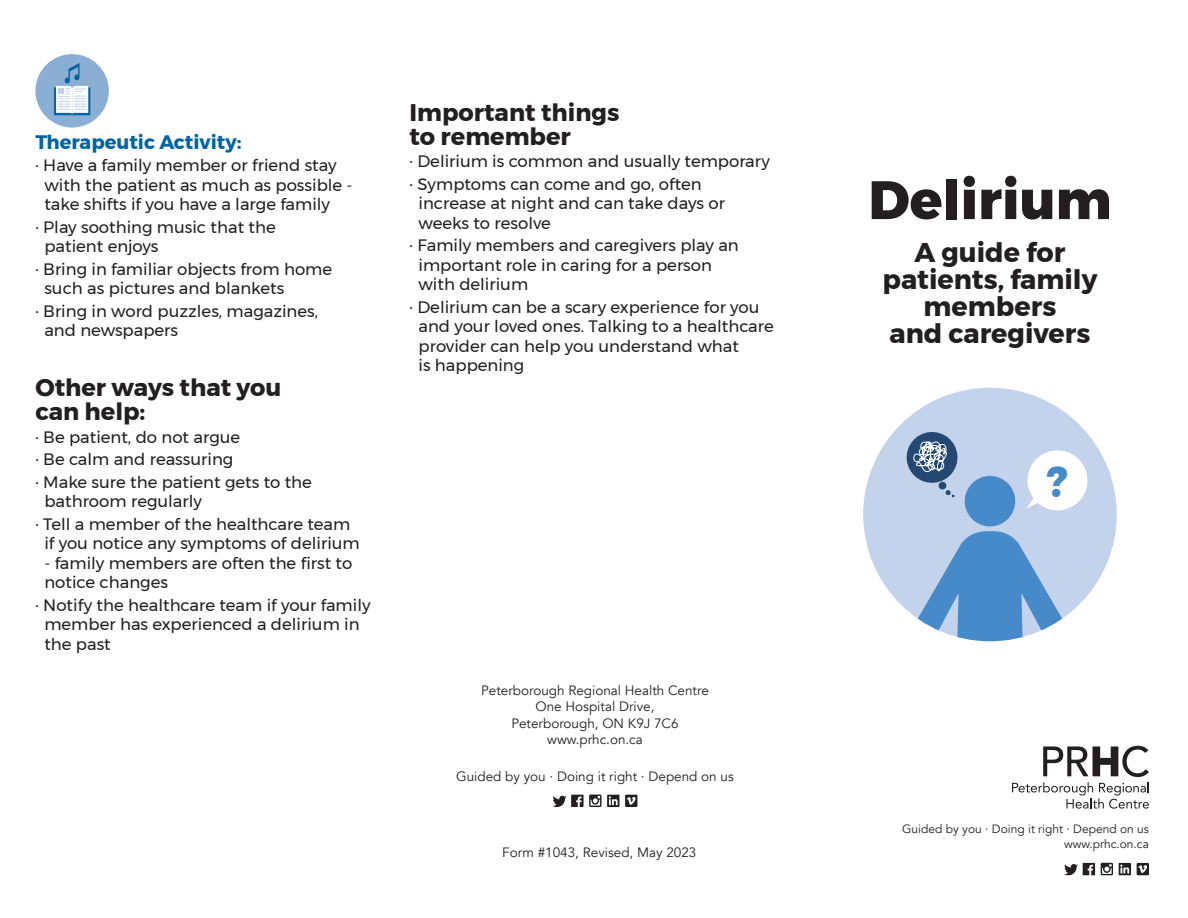
<style>
.page{position:relative;width:1188px;height:918px;background:#fff}
.page>*{position:absolute;margin:0;border:0;box-sizing:border-box;transform-origin:0 0}
.t1{font:800 54px "Montserrat";color:#231f20}
.t2{font:800 43.5px "Montserrat";color:#468ac9}
.t3{font:700 27px/27px "Montserrat";color:#231f20;text-align:center}
.t4{font:700 24px/24px "Montserrat";color:#231f20}
.t5{font:700 19.5px "Montserrat";color:#0065a4}
.t6{font:16.5px/19.5px "Montserrat";color:#231f20}
.t7{font:13.5px "Avenir";color:#231f20}
.t8{font:12px "Avenir";color:#231f20}
</style>
<div class="page">
<svg style="left:1012px;top:746px;width:137px;height:63px"></svg>
<svg style="left:1064px;top:863px;width:31px;height:12px"></svg>
<svg style="left:1101px;top:863px;width:12px;height:12px"></svg>
<svg style="left:1119px;top:863px;width:12px;height:12px"></svg>
<svg style="left:1137px;top:863px;width:12px;height:12px"></svg>
<svg style="left:553px;top:795px;width:66px;height:12px"></svg>
<svg style="left:625px;top:795px;width:12px;height:12px"></svg>
<div style="left:35px;top:54px;width:74px;height:74px;background:#8baed4;border-radius:50%"></div>
<svg style="left:54px;top:87px;width:36px;height:28px"></svg>
<svg style="left:56px;top:63px;width:32px;height:51px"></svg>
<div style="left:863px;top:388px;width:254px;height:253px;background:#c3d3ec;border-radius:50%"></div>
<svg style="left:906px;top:431px;width:185px;height:210px"></svg>
<p class="t5" style="left:35px;top:126px;width:208px">Therapeutic Activity:</p>
<p class="t6" style="left:44px;top:155px;width:310px;text-indent:-9px">· Have a family member or friend stay with the patient as much as possible - take shifts if you have a large family</p>
<p class="t6" style="left:44px;top:217px;width:233px;text-indent:-9px">· Play soothing music that the patient enjoys</p>
<p class="t6" style="left:44px;top:259px;width:289px;text-indent:-9px">· Bring in familiar objects from home such as pictures and blankets</p>
<p class="t6" style="left:44px;top:301px;width:275px;text-indent:-9px">· Bring in word puzzles, magazines, and newspapers</p>
<p class="t4" style="left:35px;top:376px;width:248px">Other ways that you can help:</p>
<p class="t6" style="left:35px;top:427px;width:206px">· Be patient, do not argue</p>
<p class="t6" style="left:35px;top:449px;width:200px">· Be calm and reassuring</p>
<p class="t6" style="left:44px;top:472px;width:269px;text-indent:-9px">· Make sure the patient gets to the bathroom regularly</p>
<p class="t6" style="left:35px;top:514px;width:326px;text-align:center">· Tell a member of the healthcare team if you notice any symptoms of delirium</p>
<p class="t6" style="left:44px;top:553px;width:309px">- family members are often the first to notice changes</p>
<p class="t6" style="left:44px;top:595px;width:328px;text-indent:-9px">· Notify the healthcare team if your family member has experienced a delirium in the past</p>
<p class="t4" style="left:410px;top:100px;width:211px">Important things to remember</p>
<p class="t6" style="left:410px;top:152px;width:362px">· Delirium is common and usually temporary</p>
<p class="t6" style="left:419px;top:174px;width:308px;text-indent:-9px">· Symptoms can come and go, often increase at night and can take days or weeks to resolve</p>
<p class="t6" style="left:419px;top:236px;width:322px;text-indent:-9px">· Family members and caregivers play an important role in caring for a person with delirium</p>
<p class="t6" style="left:419px;top:297px;width:357px;text-indent:-9px">· Delirium can be a scary experience for you and your loved ones. Talking to a healthcare provider can help you understand what<br>is happening</p>
<p class="t7" style="left:481px;top:682px;width:229px">Peterborough Regional Health Centre</p>
<p class="t7" style="left:536px;top:699px;width:120px">One Hospital Drive,</p>
<p class="t7" style="left:511px;top:715px;width:169px">Peterborough, ON K9J 7C6</p>
<p class="t7" style="left:547px;top:732px;width:97px">www.prhc.on.ca</p>
<p class="t7" style="left:456px;top:768px;width:279px">Guided by you · Doing it right · Depend on us</p>
<p class="t7" style="left:502px;top:845px;width:196px">Form #1043, Revised, May 2023</p>
<p class="t1" style="left:868px;top:156px;width:244px">Delirium</p>
<p class="t3" style="left:882px;top:239px;width:216px">A guide for patients, family members<br>and caregivers</p>
<p class="t2" style="left:1046px;top:446px;width:23px">?</p>
<p class="t8" style="left:902px;top:822px;width:248px">Guided by you · Doing it right · Depend on us</p>
<p class="t8" style="left:1064px;top:837px;width:86px">www.prhc.on.ca</p>
</div>
